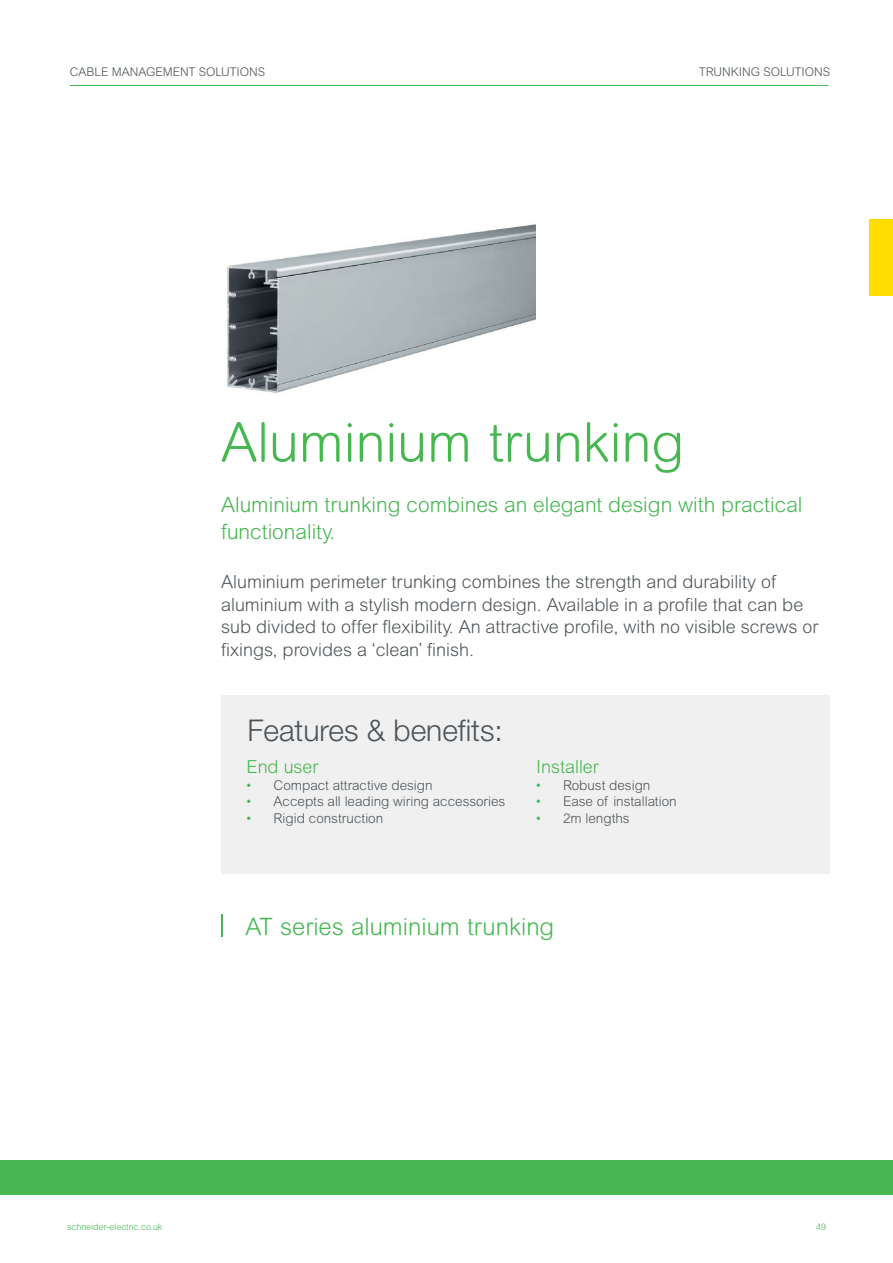
<style>
.page{position:relative;width:893px;height:1263px;background:#fff}
.page>*{position:absolute;margin:0;border:0;box-sizing:border-box;transform-origin:0 0}
.t1{font:300 54px "Arial Rounded MT Std";color:#46b751}
.t2{font:300 30px "Helvetica Neue LT Std";color:#4d555b}
.t3{font:300 24px "Arial Rounded MT Std";color:#46b751}
.t4{font:300 21px/27px "Arial Rounded MT Std";color:#46b751}
.t5{font:300 18px/22.5px "Arial Rounded MT Std";color:#505559}
.t6{font:300 18px "Arial Rounded MT Std";color:#46b751}
.t7{font:300 13.5px "Arial Rounded MT Std";color:#4d555b}
.t8{font:300 13.5px "Arial Rounded MT Std";color:#505559}
.t9{font:300 12px "Arial Rounded MT Std";color:#4d555b}
.t10{font:300 9px "Arial Rounded MT Std";color:#46b751}
.s1{color:#46b751}
</style>
<div class="page">
<div style="left:869px;top:219px;width:24px;height:76px;background:#fd0"></div>
<div style="left:221px;top:695px;width:608px;height:178px;background:#f0f0f0"></div>
<hr style="left:221px;top:914px;width:2px;height:23px;background:#46b751">
<img style="left:227px;top:224px;width:309px;height:169px">
<div style="left:0;top:1161px;width:893px;height:34px;background:#46b751"></div>
<hr style="left:70px;top:85px;width:758px;height:1px;background:#46b751">
<p class="t9" style="left:70px;top:65px;width:197px">CABLE MANAGEMENT SOLUTIONS</p>
<p class="t9" style="left:699px;top:65px;width:132px">TRUNKING SOLUTIONS</p>
<h1 class="t1" style="left:221px;top:411px;width:465px">Aluminium trunking</h1>
<p class="t4" style="left:221px;top:491px;width:583px">Aluminium trunking combines an elegant design with practical functionality.</p>
<p class="t5" style="left:221px;top:571px;width:599px">Aluminium perimeter trunking combines the strength and durability of aluminium with a stylish modern design. Available in a profile that can be sub divided to offer flexibility. An attractive profile, with no visible screws or fixings, provides a ‘clean’ finish.</p>
<h2 class="t2" style="left:247px;top:712px;width:257px">Features &amp; benefits:</h2>
<p class="t6" style="left:247px;top:756px;width:73px">End user</p>
<p class="t7" style="left:247px;top:777px;width:187px"><span class="s1">•</span> Compact attractive design</p>
<p class="t7" style="left:247px;top:794px;width:260px"><span class="s1">•</span> Accepts all leading wiring accessories</p>
<p class="t7" style="left:247px;top:810px;width:138px"><span class="s1">•</span> Rigid construction</p>
<p class="t6" style="left:536px;top:756px;width:64px">Installer</p>
<p class="t8" style="left:536px;top:777px;width:116px"><span class="s1">•</span> Robust design</p>
<p class="t8" style="left:536px;top:794px;width:142px"><span class="s1">•</span> Ease of installation</p>
<p class="t8" style="left:536px;top:810px;width:95px"><span class="s1">•</span> 2m lengths</p>
<h3 class="t3" style="left:246px;top:912px;width:310px">AT series aluminium trunking</h3>
<p class="t10" style="left:67px;top:1222px;width:97px">schneider-electric.co.uk</p>
<p class="t10" style="left:816px;top:1222px;width:11px">49</p>
</div>
